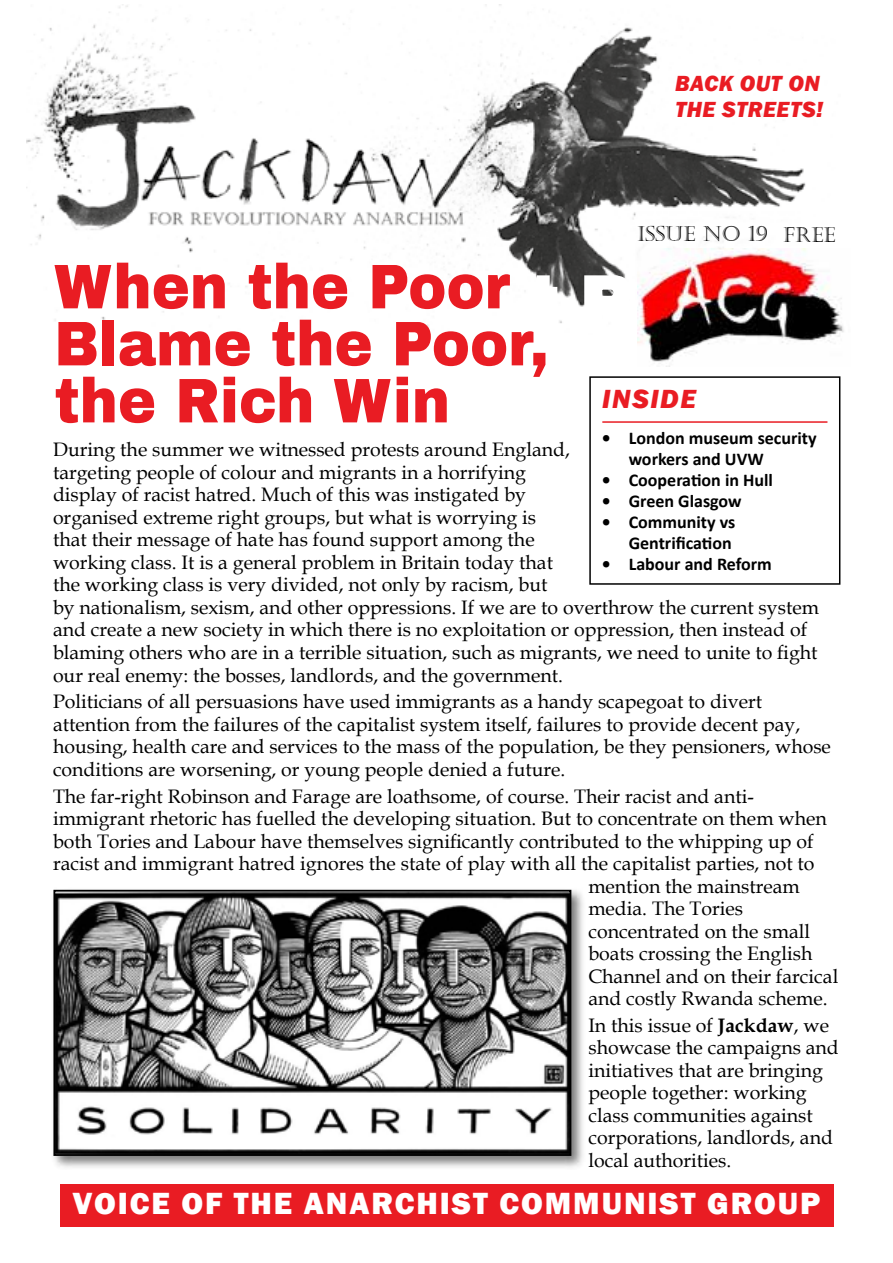
<style>
.page{position:relative;width:893px;height:1263px;background:#fff}
.page>*{position:absolute;margin:0;border:0;box-sizing:border-box;transform-origin:0 0}
.t1{font:900 63px/57px "Archivo";color:#e91c23;scale:.91 1}
.t2{font:800 31.5px "Franklin Gothic";letter-spacing:.06em;color:#fff}
.t3{font:italic 800 27px "Franklin Gothic";letter-spacing:.06em;color:#e91c23}
.t4{font:italic 800 22.5px/25.5px "Franklin Gothic";letter-spacing:.02em;color:#e91c23}
.t5{font:21px "Castellar";color:#000}
.t6{font:19.5px/22.5px "Book Antiqua";color:#000}
.t7{font:700 18px/21px "Calibri";color:#000}
.s1{font-weight:700}
</style>
<div class="page">
<img style="left:27px;top:4px;width:779px;height:325px">
<img style="left:637px;top:248px;width:207px;height:119px">
<div style="left:589px;top:376px;width:251px;height:209px;border:2px solid #000"></div>
<hr style="left:602px;top:421px;width:225px;height:2px;background:#e91c23">
<div style="left:52px;top:888px;width:534px;height:282px;background:#000;opacity:.51"></div>
<img style="left:56px;top:893px;width:512px;height:260px">
<div style="left:53px;top:890px;width:518px;height:266px;border:2px solid #000"></div>
<svg style="left:527px;top:273px;width:109px;height:56px"></svg>
<div style="left:60px;top:1184px;width:773px;height:43px;background:#e91c23"></div>
<p class="t4" style="left:675px;top:71px;width:150px">BACK OUT ON<br>THE STREETS!</p>
<p class="t5" style="left:637px;top:222px;width:200px">ISSUE NO 19 FREE</p>
<h1 class="t1" style="left:54px;top:258px;width:545px">When the Poor<br>Blame the Poor, the Rich Win</h1>
<p class="t6" style="left:53px;top:438px;width:767px">During the summer we witnessed protests around England,<br>targeting people of colour and migrants in a horrifying<br>display of racist hatred. Much of this was instigated by<br>organised extreme right groups, but what is worrying is<br>that their message of hate has found support among the<br>working class. It is a general problem in Britain today that<br>the working class is very divided, not only by racism, but<br>by nationalism, sexism, and other oppressions. If we are to overthrow the current system and create a new society in which there is no exploitation or oppression, then instead of blaming others who are in a terrible situation, such as migrants, we need to unite to fight our real enemy: the bosses, landlords, and the government.</p>
<p class="t6" style="left:53px;top:690px;width:779px">Politicians of all persuasions have used immigrants as a handy scapegoat to divert attention from the failures of the capitalist system itself, failures to provide decent pay, housing, health care and services to the mass of the population, be they pensioners, whose conditions are worsening, or young people denied a future.</p>
<p class="t6" style="left:53px;top:784px;width:702px">The far-right Robinson and Farage are loathsome, of course. Their racist and anti-</p>
<p class="t6" style="left:53px;top:807px;width:775px">immigrant rhetoric has fuelled the developing situation. But to concentrate on them when</p>
<p class="t6" style="left:53px;top:829px;width:762px">both Tories and Labour have themselves significantly contributed to the whipping up of</p>
<p class="t6" style="left:53px;top:852px;width:763px">racist and immigrant hatred ignores the state of play with all the capitalist parties, not to</p>
<p class="t6" style="left:588px;top:874px;width:213px">mention the mainstream</p>
<p class="t6" style="left:588px;top:897px;width:156px">media. The Tories</p>
<p class="t6" style="left:588px;top:919px;width:223px">concentrated on the small</p>
<p class="t6" style="left:588px;top:942px;width:225px">boats crossing the English</p>
<p class="t6" style="left:588px;top:964px;width:251px">Channel and on their farcical</p>
<p class="t6" style="left:588px;top:987px;width:241px">and costly Rwanda scheme.</p>
<p class="t6" style="left:588px;top:1013px;width:252px">In this issue of <span class="s1">Jackdaw</span>, we showcase the campaigns and initiatives that are bringing people together: working class communities against corporations, landlords, and local authorities.</p>
<h3 class="t3" style="left:602px;top:381px;width:95px">INSIDE</h3>
<p class="t7" style="left:629px;top:427px;width:189px;text-indent:-27px">• London museum security workers and UVW</p>
<p class="t7" style="left:602px;top:469px;width:173px">• Cooperation in Hull</p>
<p class="t7" style="left:602px;top:490px;width:141px">• Green Glasgow</p>
<p class="t7" style="left:602px;top:511px;width:135px;text-align:right">• Community vs<br>Gentrification</p>
<p class="t7" style="left:602px;top:553px;width:172px">• Labour and Reform</p>
<h2 class="t2" style="left:73px;top:1183px;width:749px">VOICE OF THE ANARCHIST COMMUNIST GROUP</h2>
</div>
